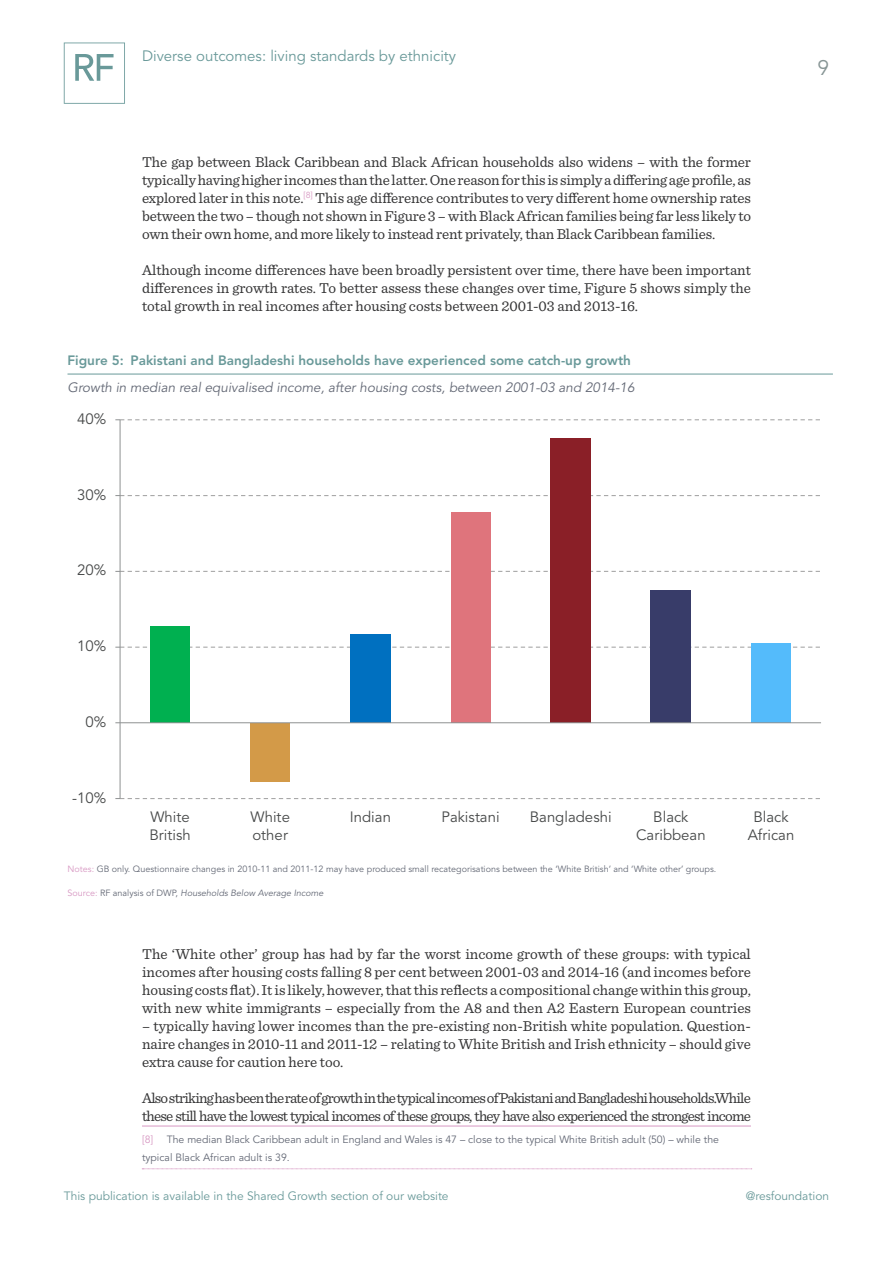
<style>
.page{position:relative;width:893px;height:1263px;background:#fff}
.page>*{position:absolute;margin:0;border:0;box-sizing:border-box;transform-origin:0 0}
.t1{font:21px "Avenir LT Std";color:#879595}
.t2{font:15px/18px "Sentinel";letter-spacing:-.015em;color:#333334;text-align:justify}
.t3{font:15px/18px "Sentinel";letter-spacing:-.05em;color:#333334}
.t4{font:15px/18.1px "Avenir LT Std";color:#474949}
.t5{font:15px "Avenir LT Std";color:#699999}
.t6{font:italic 13.5px "Avenir LT Std";color:#636875}
.t7{font:800 13.5px "Avenir LT Std";color:#699999}
.t8{font:12px "Avenir LT Std";color:#699999}
.t9{font:10.5px/18px "Avenir LT Std";color:#636875}
.t10{font:10.5px "Avenir LT Std";color:#d797c2}
.t11{font:9px "Avenir LT Std";color:#636875}
.t12{font:italic 9px "Avenir LT Std";color:#636875}
.s1{color:#d797c2}
.s2{font-style:normal;color:#d797c2}
.s3{font-style:normal}
</style>
<div class="page">
<svg style="left:64px;top:43px;width:61px;height:61px"></svg>
<hr style="left:142px;top:1126px;width:609px;height:1px;background:#d797c2">
<svg style="left:142px;top:1168px;width:610px;height:1px"></svg>
<hr style="left:68px;top:374px;width:765px;height:1px;background:#699999">
<div style="left:150px;top:627px;width:40px;height:96px;background:#00b050"></div>
<div style="left:250px;top:723px;width:40px;height:59px;background:#d39a48"></div>
<div style="left:451px;top:513px;width:39px;height:210px;background:#df747c"></div>
<div style="left:551px;top:438px;width:40px;height:285px;background:#8a1f27"></div>
<div style="left:651px;top:590px;width:40px;height:133px;background:#383c69"></div>
<div style="left:751px;top:643px;width:40px;height:80px;background:#54bbfb"></div>
<div style="left:350px;top:635px;width:40px;height:88px;background:#0070c0"></div>
<hr style="left:120px;top:420px;width:1px;height:378px;background:#8e9192">
<svg style="left:115px;top:798px;width:705px;height:1px"></svg>
<svg style="left:115px;top:647px;width:705px;height:1px"></svg>
<svg style="left:115px;top:571px;width:705px;height:1px"></svg>
<svg style="left:115px;top:495px;width:705px;height:1px"></svg>
<svg style="left:115px;top:419px;width:705px;height:1px"></svg>
<hr style="left:120px;top:722px;width:701px;height:1px;background:#8e9192">
<p class="t5" style="left:142px;top:48px;width:316px">Diverse outcomes: living standards by ethnicity</p>
<h1 class="t1" style="left:817px;top:56px;width:13px">9</h1>
<p class="t2" style="left:142px;top:152px;width:610px">The gap between Black Caribbean and Black African households also widens – with the former typically having higher incomes than the latter. One reason for this is simply a differing age profile, as explored later in this note.<sup>[8]</sup> This age difference contributes to very different home ownership rates between the two – though not shown in Figure 3 – with Black African families being far less likely to own their own home, and more likely to instead rent privately, than Black Caribbean families.</p>
<p class="t2" style="left:142px;top:260px;width:610px">Although income differences have been broadly persistent over time, there have been important differences in growth rates. To better assess these changes over time, Figure 5 shows simply the total growth in real incomes after housing costs between 2001-03 and 2013-16.</p>
<p class="t7" style="left:68px;top:352px;width:565px">Figure 5: Pakistani and Bangladeshi households have experienced some catch-up growth</p>
<p class="t6" style="left:68px;top:379px;width:569px">Growth in median real equivalised income, after housing costs, between 2001-03 and 2014-16</p>
<p class="t4" style="left:77px;top:410px;width:31px">40%</p>
<p class="t4" style="left:77px;top:486px;width:31px">30%</p>
<p class="t4" style="left:77px;top:562px;width:31px">20%</p>
<p class="t4" style="left:77px;top:637px;width:31px">10%</p>
<p class="t4" style="left:86px;top:713px;width:22px">0%</p>
<p class="t4" style="left:72px;top:789px;width:36px">-10%</p>
<p class="t4" style="left:149px;top:808px;width:43px">White<br>British</p>
<p class="t4" style="left:251px;top:808px;width:41px">White other</p>
<p class="t4" style="left:350px;top:808px;width:43px">Indian</p>
<p class="t4" style="left:441px;top:808px;width:60px">Pakistani</p>
<p class="t4" style="left:530px;top:808px;width:83px">Bangladeshi</p>
<p class="t4" style="left:636px;top:808px;width:71px;text-align:center">Black<br>Caribbean</p>
<p class="t4" style="left:748px;top:808px;width:48px;text-align:center">Black<br>African</p>
<p class="t11" style="left:68px;top:864px;width:650px"><span class="s1">Notes:</span> GB only. Questionnaire changes in 2010-11 and 2011-12 may have produced small recategorisations between the ‘White British’ and ‘White other’ groups.</p>
<p class="t12" style="left:68px;top:888px;width:257px"><span class="s2">Source:</span> <span class="s3">RF analysis of DWP,</span> Households Below Average Income</p>
<p class="t2" style="left:142px;top:944px;width:610px">The ‘White other’ group has had by far the worst income growth of these groups: with typical incomes after housing costs falling 8 per cent between 2001-03 and 2014-16 (and incomes before housing costs flat). It is likely, however, that this reflects a compositional change within this group, with new white immigrants – especially from the A8 and then A2 Eastern European countries</p>
<p class="t2" style="left:142px;top:1016px;width:610px">– typically having lower incomes than the pre-existing non-British white population. Question&shy;naire changes in 2010-11 and 2011-12 – relating to White British and Irish ethnicity – should give extra cause for caution here too.</p>
<p class="t3" style="left:142px;top:1088px;width:610px">Also striking has been the rate of growth in the typical incomes of Pakistani and Bangladeshi households.While these still have the lowest typical incomes of these groups, they have also experienced the strongest income</p>
<p class="t10" style="left:142px;top:1133px;width:13px">[8]</p>
<p class="t9" style="left:142px;top:1131px;width:578px;text-indent:25px">The median Black Caribbean adult in England and Wales is 47 – close to the typical White British adult (50) – while the typical Black African adult is 39.</p>
<p class="t8" style="left:64px;top:1189px;width:386px">This publication is available in the Shared Growth section of our website</p>
<p class="t8" style="left:746px;top:1189px;width:85px">@resfoundation</p>
</div>
